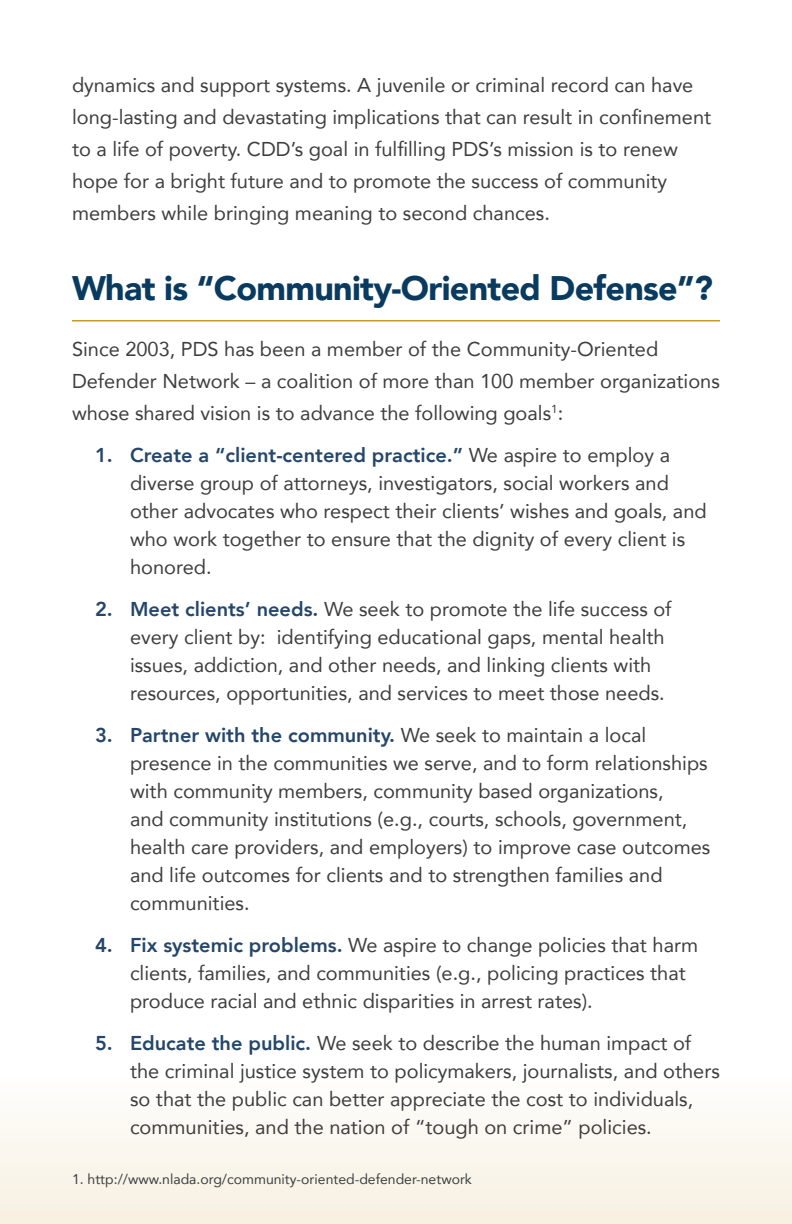
<style>
.page{position:relative;width:792px;height:1224px;background:#fff}
.page>*{position:absolute;margin:0;border:0;box-sizing:border-box;transform-origin:0 0}
.t1{font:900 34px "Avenir";letter-spacing:-.02em;color:#093a5f}
.t2{font:20px/28px "Avenir";color:#3e3e3f}
.Footnote{font:14px "Avenir";color:#3e3e3f}
.s1{font-weight:800;color:#24466a}
</style>
<div class="page">
<div style="left:0;top:1075px;width:792px;height:149px;background:linear-gradient(to bottom,#fefefd,#f7f0e1)"></div>
<hr style="left:72px;top:320px;width:648px;height:2px;background:#c9992b">
<p class="t2" style="left:72px;top:68px;width:641px;line-height:32px">dynamics and support systems. A juvenile or criminal record can have long-lasting and devastating implications that can result in confinement to a life of poverty. CDD’s goal in fulfilling PDS’s mission is to renew hope for a bright future and to promote the success of community members while bringing meaning to second chances.</p>
<h2 class="t1" style="left:72px;top:259px;width:643px">What is “Community-Oriented Defense”?</h2>
<p class="t2" style="left:72px;top:332px;width:649px;line-height:32px">Since 2003, PDS has been a member of the Community-Oriented<br>Defender Network – a coalition of more than 100 member organizations whose shared vision is to advance the following goals<sup>1</sup>:</p>
<p class="t2" style="left:130px;top:440px;width:578px;text-indent:-35px"><span class="s1">1. Create a “client-centered practice.”</span> We aspire to employ a diverse group of attorneys, investigators, social workers and other advocates who respect their clients’ wishes and goals, and who work together to ensure that the dignity of every client is honored.</p>
<p class="t2" style="left:130px;top:594px;width:543px;text-indent:-35px"><span class="s1">2. Meet clients’ needs.</span> We seek to promote the life success of every client by: identifying educational gaps, mental health issues, addiction, and other needs, and linking clients with resources, opportunities, and services to meet those needs.</p>
<p class="t2" style="left:130px;top:720px;width:582px;text-indent:-35px"><span class="s1">3. Partner with the community.</span> We seek to maintain a local presence in the communities we serve, and to form relationships with community members, community based organizations,<br>and community institutions (e.g., courts, schools, government, health care providers, and employers) to improve case outcomes and life outcomes for clients and to strengthen families and communities.</p>
<p class="t2" style="left:130px;top:930px;width:570px;text-indent:-35px"><span class="s1">4. Fix systemic problems.</span> We aspire to change policies that harm clients, families, and communities (e.g., policing practices that produce racial and ethnic disparities in arrest rates).</p>
<p class="t2" style="left:130px;top:1028px;width:591px;text-indent:-35px"><span class="s1">5. Educate the public.</span> We seek to describe the human impact of the criminal justice system to policymakers, journalists, and others so that the public can better appreciate the cost to individuals, communities, and the nation of “tough on crime” policies.</p>
<p class="Footnote" style="left:72px;top:1168px;width:401px">1. http://www.nlada.org/community-oriented-defender-network</p>
</div>
